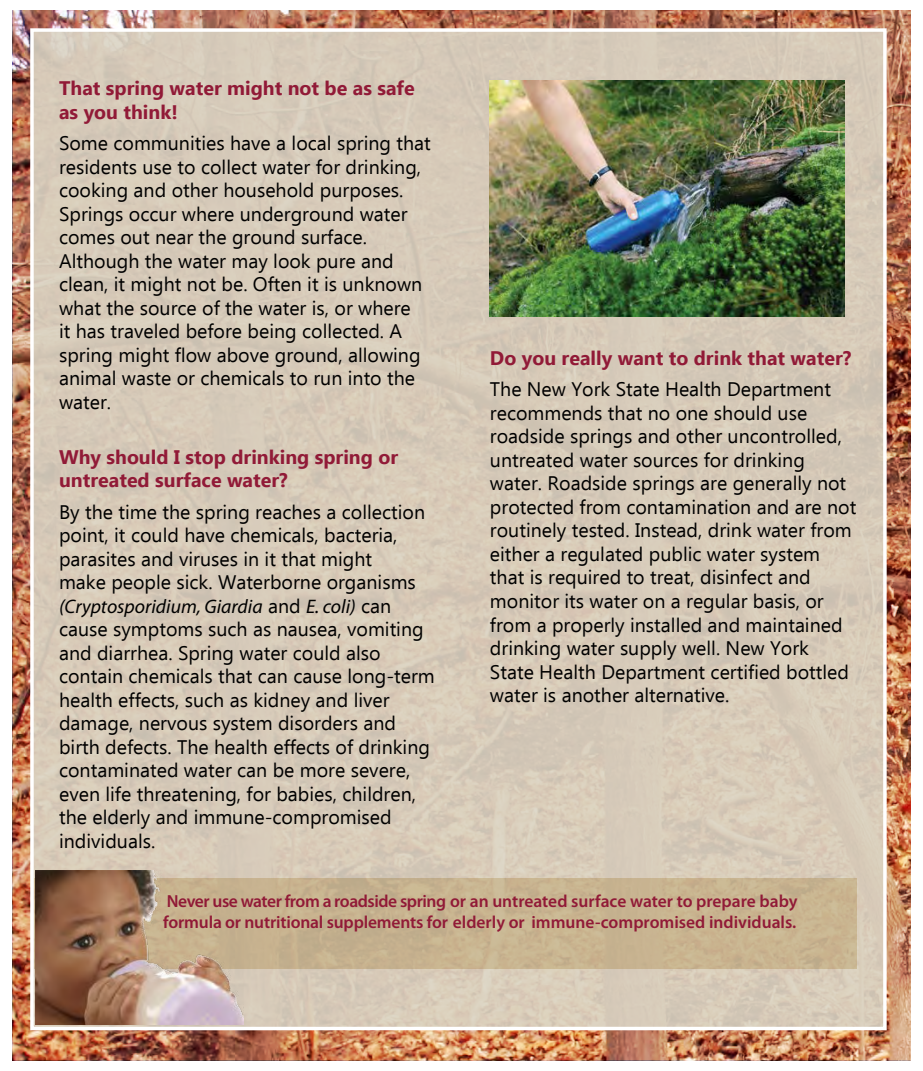
<style>
.page{position:relative;width:923px;height:1071px;background:#fff}
.page>*{position:absolute;margin:0;border:0;box-sizing:border-box;transform-origin:0 0}
.t1{font:19.6px/23.4px "Ebrima";color:#000}
.t2{font:700 19.6px/23.4px "Ebrima";color:#911a37}
.t3{font:600 17.5px/21px "Myriad Pro";letter-spacing:-.01em;color:#911a37}
.s1{font-family:"Myriad Pro";font-style:italic}
</style>
<div class="page">
<img style="left:13px;top:11px;width:896px;height:1049px">
<div style="left:32px;top:30px;width:852px;height:999px;background:#d8cab8"></div>
<div style="left:30px;top:28px;width:856px;height:1002px;border:4px solid #fff"></div>
<div style="left:34px;top:879px;width:822px;height:90px;background:#c9b38f"></div>
<img style="left:35px;top:871px;width:208px;height:154px">
<img style="left:490px;top:81px;width:353px;height:235px">
<p class="t2" style="left:59px;top:77px;width:357px">That spring water might not be as safe as you think!</p>
<p class="t1" style="left:59px;top:133px;width:373px">Some communities have a local spring that residents use to collect water for drinking, cooking and other household purposes.<br>Springs occur where underground water comes out near the ground surface.<br>Although the water may look pure and clean, it might not be. Often it is unknown what the source of the water is, or where<br>it has traveled before being collected. A spring might flow above ground, allowing animal waste or chemicals to run into the water.</p>
<p class="t2" style="left:59px;top:446px;width:340px">Why should I stop drinking spring or untreated surface water?</p>
<p class="t1" style="left:59px;top:501px;width:377px">By the time the spring reaches a collection point, it could have chemicals, bacteria, parasites and viruses in it that might<br>make people sick. Waterborne organisms <span class="s1">(Cryptosporidium, Giardia</span> and <span class="s1">E. coli)</span> can cause symptoms such as nausea, vomiting and diarrhea. Spring water could also contain chemicals that can cause long-term health effects, such as kidney and liver damage, nervous system disorders and birth defects. The health effects of drinking contaminated water can be more severe, even life threatening, for babies, children, the elderly and immune-compromised individuals.</p>
<p class="t2" style="left:490px;top:347px;width:363px">Do you really want to drink that water?</p>
<p class="t1" style="left:490px;top:379px;width:368px">The New York State Health Department recommends that no one should use roadside springs and other uncontrolled, untreated water sources for drinking water. Roadside springs are generally not protected from contamination and are not routinely tested. Instead, drink water from either a regulated public water system that is required to treat, disinfect and monitor its water on a regular basis, or from a properly installed and maintained drinking water supply well. New York State Health Department certified bottled water is another alternative.</p>
<p class="t3" style="left:163px;top:891px;width:635px">Never use water from a roadside spring or an untreated surface water to prepare baby formula or nutritional supplements for elderly or immune-compromised individuals.</p>
</div>
